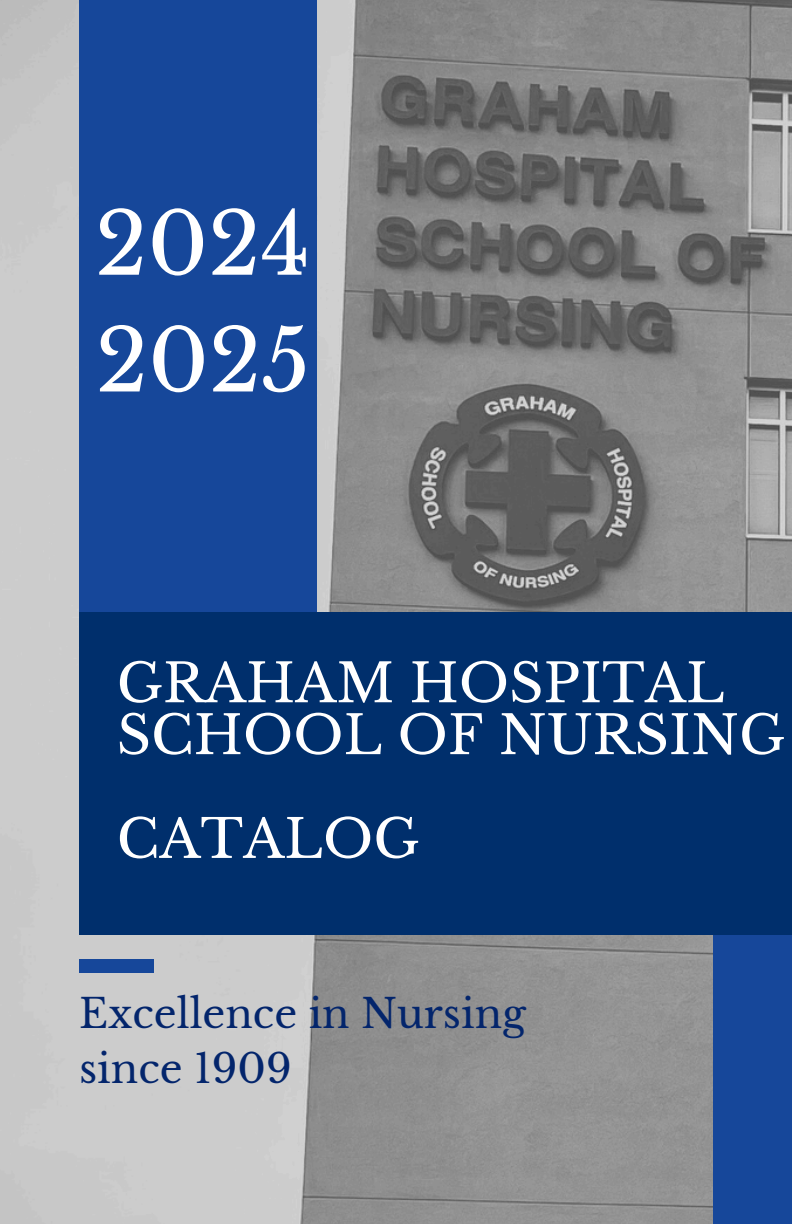
<style>
.page{position:relative;width:792px;height:1224px;background:#fff}
.page>*{position:absolute;margin:0;border:0;box-sizing:border-box;transform-origin:0 0}
.t1{font:85.2px/116.8px "Libre Baskerville";color:#fff}
.t2{font:53.2px/51.8px "Libre Baskerville";color:#fff}
.t3{font:40px "Libre Baskerville";color:#03256c}
</style>
<div class="page">
<img style="left:0;top:0;width:792px;height:1224px">
<div style="left:79px;top:0;width:238px;height:612px;background:#16479a"></div>
<div style="left:713px;top:691px;width:79px;height:533px;background:#16479a"></div>
<div style="left:79px;top:612px;width:713px;height:323px;background:#002f6c"></div>
<div style="left:79px;top:959px;width:75px;height:14px;background:#16479a"></div>
<p class="t1" style="left:95px;top:187px;width:217px">2024<br>2025</p>
<h1 class="t2" style="left:117px;top:658px;width:670px">GRAHAM HOSPITAL<br>SCHOOL OF NURSING</h1>
<h2 class="t2" style="left:117px;top:813px;width:304px">CATALOG</h2>
<h2 class="t3" style="left:79px;top:989px;width:448px">Excellence in Nursing</h2>
<p class="t3" style="left:79px;top:1044px;width:214px">since 1909</p>
</div>
